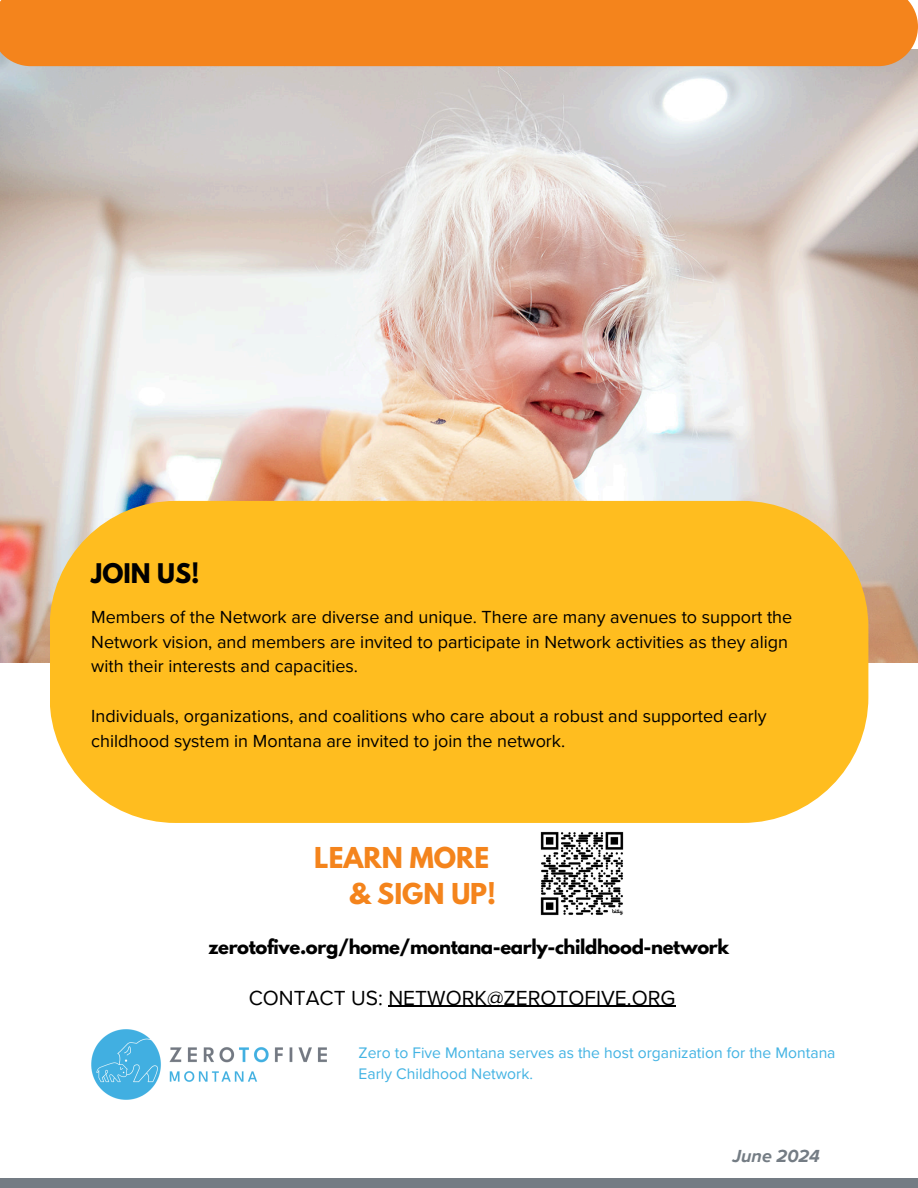
<style>
.page{position:relative;width:918px;height:1188px;background:#fff}
.page>*{position:absolute;margin:0;border:0;box-sizing:border-box;transform-origin:0 0}
.t1{font:700 25.5px/36px "League Spartan";color:#f4841c;text-align:right}
.t2{font:700 24px "League Spartan";color:#000}
.t3{font:21px "Proxima Nova";color:#000}
.t4{font:18px/24.8px "Proxima Nova";color:#000}
.t5{font:700 18px "League Spartan";letter-spacing:-.02em;color:#000}
.t6{font:italic 700 18px "Proxima Nova";color:#747c84}
.t7{font:15.75px/21.3px "Proxima Nova";color:#43b3e3}
</style>
<div class="page">
<img style="left:540px;top:831px;width:84px;height:85px">
<img style="left:92px;top:1030px;width:235px;height:69px">
<div style="left:0;top:1179px;width:918px;height:9px;background:#747c84"></div>
<img style="left:0;top:66px;width:918px;height:596px">
<div style="left:50px;top:501px;width:818px;height:322px;background:#ffbd1f;border-radius:126px"></div>
<hr style="left:388px;top:1006px;width:288px;height:1px;background:#000">
<div style="left:0;top:0;width:918px;height:66px;background:#f4841c"></div>
<p class="t2" style="left:91px;top:562px;width:110px">JOIN US!</p>
<h4 class="t4" style="left:91px;top:605px;width:703px">Members of the Network are diverse and unique. There are many avenues to support the<br>Network vision, and members are invited to participate in Network activities as they align with their interests and capacities.</h4>
<h1 class="t4" style="left:91px;top:704px;width:677px">Individuals, organizations, and coalitions who care about a robust and supported early childhood system in Montana are invited to join the network.</h1>
<p class="t1" style="left:314px;top:843px;width:183px">LEARN MORE &amp; SIGN UP!</p>
<p class="t5" style="left:208px;top:938px;width:522px">zerotofive.org/home/montana-early-childhood-network</p>
<h2 class="t3" style="left:249px;top:985px;width:428px">CONTACT US: NETWORK@ZEROTOFIVE.ORG</h2>
<h3 class="t7" style="left:359px;top:1042px;width:478px">Zero to Five Montana serves as the host organization for the Montana<br>Early Childhood Network.</h3>
<h3 class="t6" style="left:732px;top:1146px;width:89px">June 2024</h3>
</div>
